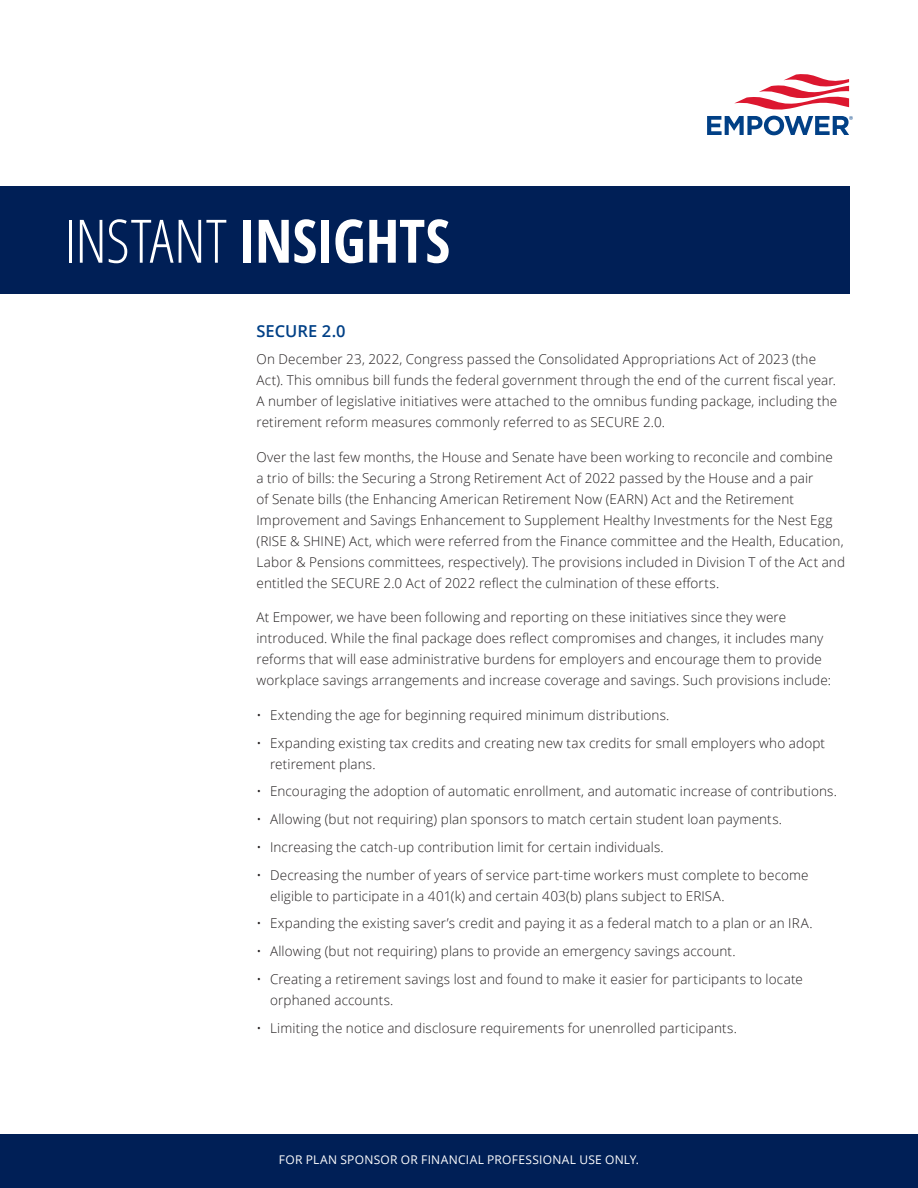
<style>
.page{position:relative;width:918px;height:1188px;background:#fff}
.page>*{position:absolute;margin:0;border:0;box-sizing:border-box;transform-origin:0 0}
.t1{font:700 condensed 60px "Open Sans";letter-spacing:-.005em;color:#fff}
.Subhead_1{font:600 16.5px "Open Sans";letter-spacing:.005em;color:#014086}
.Body{font:300 13.5px/21px "Open Sans";letter-spacing:.01em;color:#231f20}
.Disclosure{font:12px "Open Sans";letter-spacing:.025em;color:#fff}
.s1{font-weight:300}
</style>
<div class="page">
<svg style="left:707px;top:74px;width:146px;height:61px"></svg>
<div style="left:0;top:186px;width:850px;height:108px;background:#001f56"></div>
<div style="left:0;top:1134px;width:918px;height:54px;background:#001f56"></div>
<h1 class="t1" style="left:64px;top:199px;width:388px"><span class="s1">INSTANT</span> INSIGHTS</h1>
<p class="Subhead_1" style="left:256px;top:319px;width:91px">SECURE 2.0</p>
<p class="Body" style="left:256px;top:349px;width:582px">On December 23, 2022, Congress passed the Consolidated Appropriations Act of 2023 (the Act). This omnibus bill funds the federal government through the end of the current fiscal year.<br>A number of legislative initiatives were attached to the omnibus funding package, including the retirement reform measures commonly referred to as SECURE 2.0.</p>
<p class="Body" style="left:256px;top:446px;width:590px">Over the last few months, the House and Senate have been working to reconcile and combine<br>a trio of bills: the Securing a Strong Retirement Act of 2022 passed by the House and a pair<br>of Senate bills (the Enhancing American Retirement Now (EARN) Act and the Retirement Improvement and Savings Enhancement to Supplement Healthy Investments for the Nest Egg (RISE &amp; SHINE) Act, which were referred from the Finance committee and the Health, Education, Labor &amp; Pensions committees, respectively). The provisions included in Division T of the Act and entitled the SECURE 2.0 Act of 2022 reflect the culmination of these efforts.</p>
<p class="Body" style="left:256px;top:607px;width:576px">At Empower, we have been following and reporting on these initiatives since they were introduced. While the final package does reflect compromises and changes, it includes many reforms that will ease administrative burdens for employers and encourage them to provide workplace savings arrangements and increase coverage and savings. Such provisions include:</p>
<p class="Body" style="left:256px;top:704px;width:414px">• Extending the age for beginning required minimum distributions.</p>
<p class="Body" style="left:270px;top:732px;width:557px;text-indent:-14px">• Expanding existing tax credits and creating new tax credits for small employers who adopt retirement plans.</p>
<p class="Body" style="left:256px;top:781px;width:582px">• Encouraging the adoption of automatic enrollment, and automatic increase of contributions.</p>
<p class="Body" style="left:256px;top:808px;width:527px">• Allowing (but not requiring) plan sponsors to match certain student loan payments.</p>
<p class="Body" style="left:256px;top:836px;width:409px">• Increasing the catch-up contribution limit for certain individuals.</p>
<p class="Body" style="left:270px;top:864px;width:540px;text-indent:-14px">• Decreasing the number of years of service part-time workers must complete to become eligible to participate in a 401(k) and certain 403(b) plans subject to ERISA.</p>
<p class="Body" style="left:256px;top:913px;width:558px">• Expanding the existing saver’s credit and paying it as a federal match to a plan or an IRA.</p>
<p class="Body" style="left:256px;top:940px;width:481px">• Allowing (but not requiring) plans to provide an emergency savings account.</p>
<p class="Body" style="left:270px;top:968px;width:534px;text-indent:-14px">• Creating a retirement savings lost and found to make it easier for participants to locate orphaned accounts.</p>
<p class="Body" style="left:256px;top:1017px;width:482px">• Limiting the notice and disclosure requirements for unenrolled participants.</p>
<p class="Disclosure" style="left:279px;top:1152px;width:362px">FOR PLAN SPONSOR OR FINANCIAL PROFESSIONAL USE ONLY.</p>
</div>
